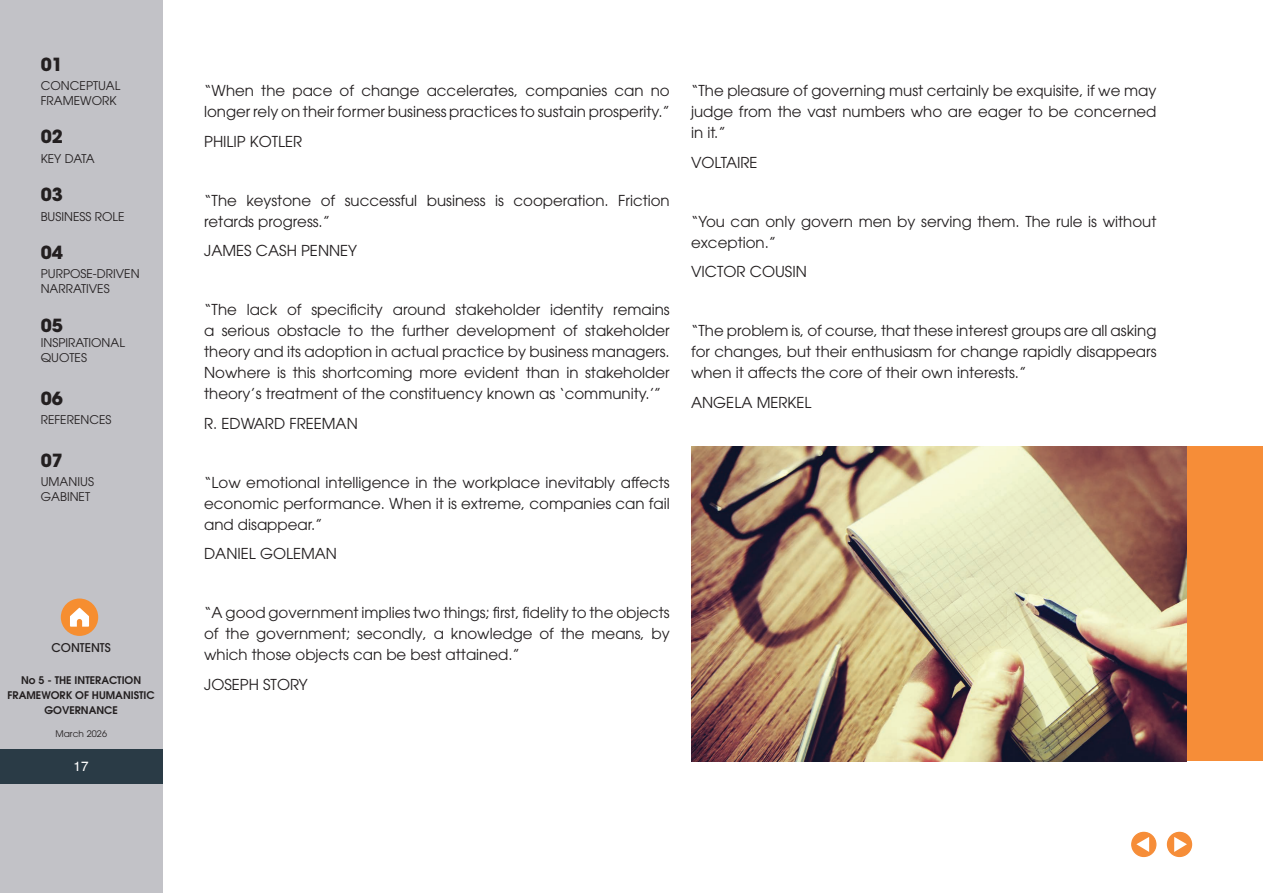
<style>
.page{position:relative;width:1263px;height:893px;background:#fff}
.page>*{position:absolute;margin:0;border:0;box-sizing:border-box;transform-origin:0 0}
.t1{font:700 18px "ITC Avant Garde Pro";color:#231f20}
.t2{font:15px/21px "ITC Avant Garde Pro";color:#231f20;text-align:justify}
.t3{font:13.5px "Helvetica";color:#fff}
.t4{font:12px/15px "ITC Avant Garde Pro";color:#231f20}
.t5{font:500 12px "ITC Avant Garde Pro";color:#231f20}
.t6{font:600 10.5px/15px "ITC Avant Garde Pro";color:#231f20;text-align:center}
.t7{font:9px "ITC Avant Garde Pro";letter-spacing:.01em;color:#231f20}
</style>
<div class="page">
<div style="left:1167px;top:832px;width:24px;height:24px;background:#f68d38;border-radius:50%"></div>
<div style="left:1167px;top:832px;width:25px;height:25px;border:1px solid #f68d38;border-radius:50%"></div>
<svg style="left:1174px;top:837px;width:13px;height:15px"></svg>
<div style="left:1132px;top:832px;width:24px;height:24px;background:#f68d38;border-radius:50%"></div>
<div style="left:1131px;top:832px;width:25px;height:25px;border:1px solid #f68d38;border-radius:50%"></div>
<svg style="left:1136px;top:837px;width:13px;height:15px"></svg>
<div style="left:0;top:0;width:162px;height:893px;background:#c2c2c7"></div>
<div style="left:0;top:749px;width:162px;height:34px;background:#2a3b46"></div>
<div style="left:61px;top:598px;width:37px;height:38px;background:#f68e30;border-radius:50%"></div>
<svg style="left:70px;top:608px;width:19px;height:19px"></svg>
<div style="left:1123px;top:446px;width:140px;height:315px;background:#f68d38"></div>
<img style="left:691px;top:446px;width:495px;height:315px">
<p class="t1" style="left:41px;top:52px;width:24px">01</p>
<p class="t4" style="left:41px;top:78px;width:81px">CONCEPTUAL<br>FRAMEWORK</p>
<p class="t1" style="left:41px;top:125px;width:24px">02</p>
<p class="t4" style="left:41px;top:151px;width:55px">KEY DATA</p>
<p class="t1" style="left:41px;top:183px;width:24px">03</p>
<p class="t4" style="left:41px;top:208px;width:85px">BUSINESS ROLE</p>
<p class="t1" style="left:41px;top:240px;width:24px">04</p>
<p class="t4" style="left:41px;top:266px;width:100px">PURPOSE-DRIVEN<br>NARRATIVES</p>
<p class="t1" style="left:41px;top:313px;width:24px">05</p>
<p class="t4" style="left:41px;top:335px;width:86px">INSPIRATIONAL<br>QUOTES</p>
<p class="t1" style="left:41px;top:386px;width:24px">06</p>
<p class="t4" style="left:41px;top:412px;width:72px">REFERENCES</p>
<p class="t1" style="left:41px;top:448px;width:24px">07</p>
<p class="t4" style="left:41px;top:474px;width:55px">UMANIUS<br>GABINET</p>
<p class="t5" style="left:52px;top:640px;width:61px">CONTENTS</p>
<p class="t6" style="left:8px;top:672px;width:149px">No 5 - THE INTERACTION<br>FRAMEWORK OF HUMANISTIC<br>GOVERNANCE</p>
<p class="t7" style="left:55px;top:728px;width:53px">March 2026</p>
<p class="t3" style="left:74px;top:756px;width:17px">17</p>
<p class="t2" style="left:204px;top:80px;width:467px">“When the pace of change accelerates, companies can no longer rely on their former business practices to sustain prosperity.”</p>
<p class="t2" style="left:204px;top:130px;width:100px">PHILIP KOTLER</p>
<p class="t2" style="left:204px;top:189px;width:467px">“The keystone of successful business is cooperation. Friction retards progress.”</p>
<p class="t2" style="left:204px;top:240px;width:154px">JAMES CASH PENNEY</p>
<p class="t2" style="left:204px;top:299px;width:467px">“The lack of specificity around stakeholder identity remains a serious obstacle to the further development of stakeholder theory and its adoption in actual practice by business managers.<br>Nowhere is this shortcoming more evident than in stakeholder theory’s treatment of the constituency known as ‘community.’”</p>
<p class="t2" style="left:204px;top:412px;width:155px">R. EDWARD FREEMAN</p>
<p class="t2" style="left:204px;top:472px;width:467px">“Low emotional intelligence in the workplace inevitably affects economic performance. When it is extreme, companies can fail and disappear.”</p>
<p class="t2" style="left:204px;top:543px;width:134px">DANIEL GOLEMAN</p>
<p class="t2" style="left:204px;top:602px;width:467px">“A good government implies two things; first, fidelity to the objects of the government; secondly, a knowledge of the means, by which those objects can be best attained.”</p>
<p class="t2" style="left:204px;top:674px;width:105px">JOSEPH STORY</p>
<p class="t2" style="left:691px;top:80px;width:467px">“The pleasure of governing must certainly be exquisite, if we may judge from the vast numbers who are eager to be concerned in it.”</p>
<p class="t2" style="left:691px;top:151px;width:68px">VOLTAIRE</p>
<p class="t2" style="left:691px;top:210px;width:467px">“You can only govern men by serving them. The rule is without exception.”</p>
<p class="t2" style="left:691px;top:261px;width:117px">VICTOR COUSIN</p>
<p class="t2" style="left:691px;top:320px;width:467px">“The problem is, of course, that these interest groups are all asking for changes, but their enthusiasm for change rapidly disappears when it affects the core of their own interests.”</p>
<p class="t2" style="left:691px;top:391px;width:122px">ANGELA MERKEL</p>
</div>
